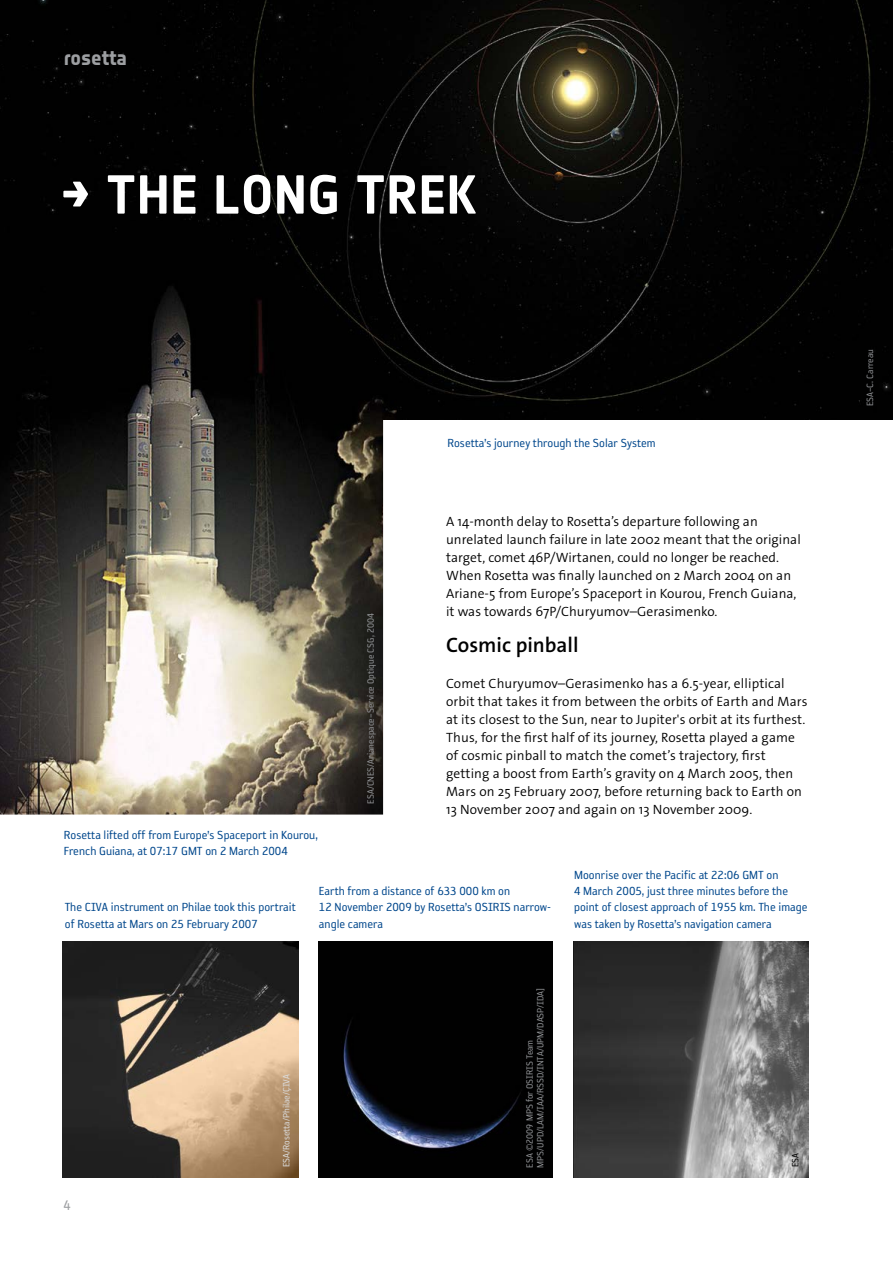
<style>
.page{position:relative;width:893px;height:1263px;background:#fff}
.page>*{position:absolute;margin:0;border:0;box-sizing:border-box;transform-origin:0 0}
.t1{font:700 54px "Notes Esa";letter-spacing:.01em;color:#fff}
.t2{font:600 21px "The Sans Os F";color:#000}
.t3{font:21px "Notes Style Bold Updated Tf";letter-spacing:-.005em;color:#9d9fa2}
.t4{font:300 13.5px/18px "The Sans Os F";letter-spacing:.01em;color:#000}
.t5{font:13.5px/16.2px "Reykjavik One OT A Gauge";color:#00478c}
.t6{font:13.5px "Notes Esa";color:#9d9fa2}
.t7{font:10.5px/10.5px "Reykjavik One OT A Gauge";color:#939598}
.t8{font:10.5px "Reykjavik One OT A Gauge";color:#dcddde}
.t9{font:10.5px "Reykjavik One OT A Gauge";color:#000}
</style>
<div class="page">
<div style="left:0;top:0;width:156px;height:220px;background:#010101"></div>
<img style="left:156px;top:0;width:737px;height:420px">
<img style="left:0;top:220px;width:397px;height:594px">
<img style="left:63px;top:942px;width:236px;height:236px">
<div style="left:319px;top:942px;width:234px;height:236px;background:#010101"></div>
<img style="left:573px;top:942px;width:236px;height:236px">
<h2 class="t3" style="left:64px;top:46px;width:65px">rosetta</h2>
<h1 class="t1" style="left:61px;top:163px;width:417px">→ THE LONG TREK</h1>
<p class="t5" style="left:64px;top:826px;width:255px">Rosetta lifted off from Europe’s Spaceport in Kourou,<br>French Guiana, at 07:17 GMT on 2 March 2004</p>
<p class="t7" style="left:366px;top:804px;width:192px;rotate:-90deg">ESA/CNES/Arianespace–Service Optique CSG, 2004</p>
<p class="t5" style="left:447px;top:435px;width:210px">Rosetta’s journey through the Solar System</p>
<p class="t4" style="left:446px;top:512px;width:356px">A 14-month delay to Rosetta’s departure following an unrelated launch failure in late 2002 meant that the original target, comet 46P/Wirtanen, could no longer be reached.<br>When Rosetta was finally launched on 2 March 2004 on an Ariane-5 from Europe’s Spaceport in Kourou, French Guiana, it was towards 67P/Churyumov–Gerasimenko.</p>
<h2 class="t2" style="left:446px;top:631px;width:134px">Cosmic pinball</h2>
<p class="t4" style="left:446px;top:674px;width:363px">Comet Churyumov–Gerasimenko has a 6.5-year, elliptical orbit that takes it from between the orbits of Earth and Mars at its closest to the Sun, near to Jupiter's orbit at its furthest.<br>Thus, for the first half of its journey, Rosetta played a game of cosmic pinball to match the comet’s trajectory, first getting a boost from Earth’s gravity on 4 March 2005, then Mars on 25 February 2007, before returning back to Earth on 13 November 2007 and again on 13 November 2009.</p>
<p class="t5" style="left:65px;top:899px;width:233px">The CIVA instrument on Philae took this portrait of Rosetta at Mars on 25 February 2007</p>
<p class="t6" style="left:64px;top:1197px;width:8px">4</p>
<p class="t8" style="left:281px;top:1167px;width:95px;rotate:-90deg">ESA/Rosetta/Philae/ÇIVA</p>
<p class="t5" style="left:319px;top:883px;width:234px">Earth from a distance of 633 000 km on<br>12 November 2009 by Rosetta’s OSIRIS narrow&shy;angle camera</p>
<p class="t7" style="left:525px;top:1168px;width:181px;rotate:-90deg">ESA ©2009 MPS for OSIRIS Team<br>MPS/UPD/LAM/IAA/RSSD/INTA/UPM/DASP/IDA]</p>
<p class="t5" style="left:574px;top:867px;width:235px">Moonrise over the Pacific at 22:06 GMT on<br>4 March 2005, just three minutes before the point of closest approach of 1955 km. The image was taken by Rosetta’s navigation camera</p>
<p class="t9" style="left:790px;top:1167px;width:16px;rotate:-90deg">ESA</p>
<p class="t7" style="left:865px;top:406px;width:59px;rotate:-90deg">ESA–C. Carreau</p>
</div>
